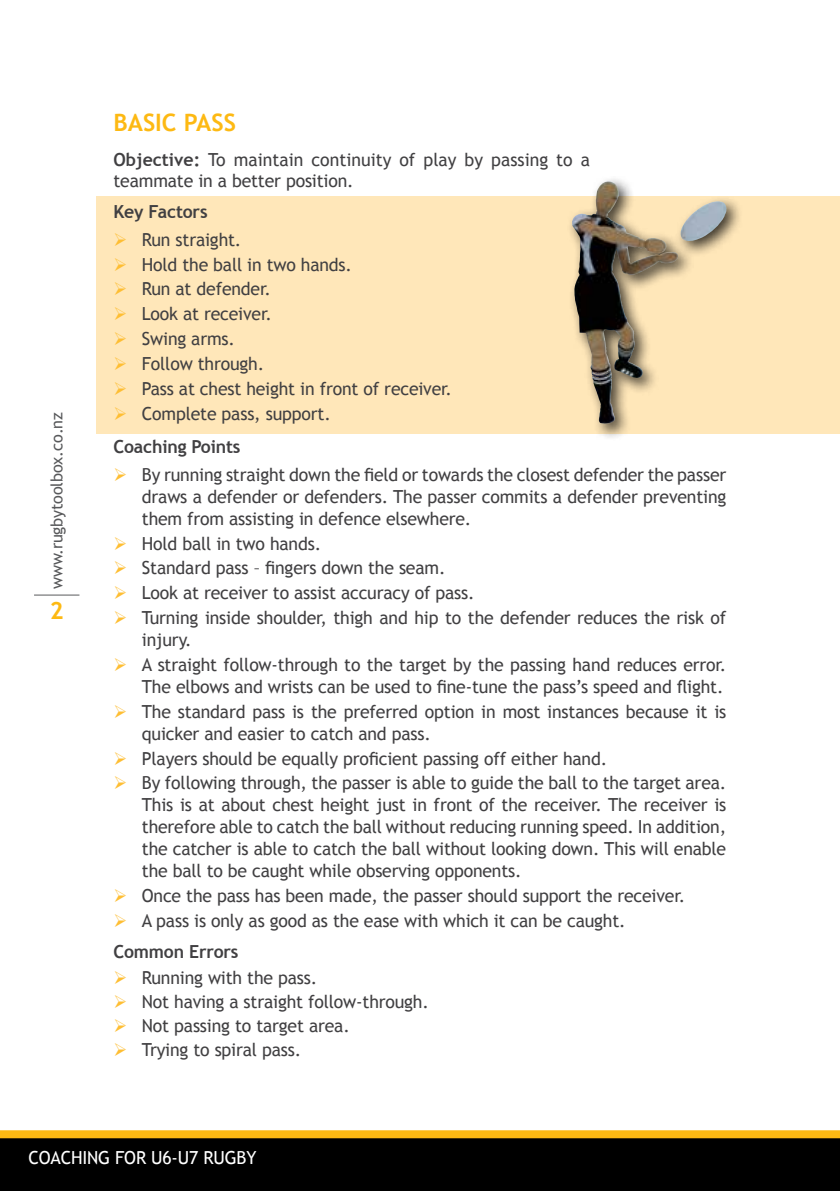
<style>
.page{position:relative;width:840px;height:1191px;background:#fff}
.page>*{position:absolute;margin:0;border:0;box-sizing:border-box;transform-origin:0 0}
.t1{font:700 24px "Trebuchet MS";color:#fdb913}
.t2{font:18px/24.8px "Trebuchet MS";letter-spacing:-.01em;color:#414042}
.t3{font:700 18px "Trebuchet MS";letter-spacing:-.01em;color:#414042}
.t4{font:18px "Trebuchet MS";letter-spacing:-.01em;color:#fff}
.t5{font:16.2px "Trebuchet MS";letter-spacing:-.01em;color:#58595b}
.s1{font-weight:700}
</style>
<div class="page">
<div style="left:96px;top:196px;width:743px;height:237px;background:#ffe7b9"></div>
<div style="left:566px;top:176px;width:177px;height:265px;background:#000;opacity:.75"></div>
<img style="left:570px;top:181px;width:50px;height:242px">
<hr style="left:34px;top:595px;width:45px;height:1px;background:#58595b">
<div style="left:0;top:1134px;width:839px;height:57px;background:#000"></div>
<div style="left:0;top:1130px;width:839px;height:8px;background:#fdb913"></div>
<p class="t5" style="left:47px;top:589px;width:178px;rotate:-90deg">www.rugbytoolbox.co.nz</p>
<h1 class="t1" style="left:50px;top:595px;width:15px">2</h1>
<h1 class="t1" style="left:113px;top:108px;width:124px">BASIC PASS</h1>
<p class="t2" style="left:113px;top:150px;width:477px;line-height:21px"><span class="s1">Objective:</span> To maintain continuity of play by passing to a teammate in a better position.</p>
<p class="t3" style="left:113px;top:200px;width:95px">Key Factors</p>
<p class="t2" style="left:142px;top:227px;width:311px">Run straight.<br>Hold the ball in two hands.<br>Run at defender.<br>Look at receiver.<br>Swing arms.<br>Follow through.<br>Pass at chest height in front of receiver.<br>Complete pass, support.</p>
<p class="t3" style="left:113px;top:435px;width:128px">Coaching Points</p>
<p class="t2" style="left:142px;top:463px;width:585px;line-height:22px;text-align:justify">By running straight down the field or towards the closest defender the passer draws a defender or defenders. The passer commits a defender preventing them from assisting in defence elsewhere.</p>
<p class="t2" style="left:142px;top:531px;width:585px">Hold ball in two hands.<br>Standard pass – fingers down the seam.<br>Look at receiver to assist accuracy of pass.<br>Turning inside shoulder, thigh and hip to the defender reduces the risk of</p>
<p class="t2" style="left:142px;top:627px;width:585px">injury.<br>A straight follow-through to the target by the passing hand reduces error.</p>
<p class="t2" style="left:142px;top:674px;width:585px">The elbows and wrists can be used to fine-tune the pass’s speed and flight.<br>The standard pass is the preferred option in most instances because it is</p>
<p class="t2" style="left:142px;top:721px;width:585px">quicker and easier to catch and pass.<br>Players should be equally proficient passing off either hand.<br>By following through, the passer is able to guide the ball to the target area.</p>
<p class="t2" style="left:142px;top:794px;width:585px;line-height:22px;text-align:justify">This is at about chest height just in front of the receiver. The receiver is therefore able to catch the ball without reducing running speed. In addition, the catcher is able to catch the ball without looking down. This will enable the ball to be caught while observing opponents.</p>
<p class="t2" style="left:142px;top:883px;width:544px">Once the pass has been made, the passer should support the receiver.<br>A pass is only as good as the ease with which it can be caught.</p>
<p class="t3" style="left:113px;top:940px;width:126px">Common Errors</p>
<p class="t2" style="left:142px;top:966px;width:288px;line-height:23.8px">Running with the pass.<br>Not having a straight follow-through.<br>Not passing to target area.<br>Trying to spiral pass.</p>
<p class="t4" style="left:28px;top:1147px;width:229px">COACHING FOR U6-U7 RUGBY</p>
</div>
